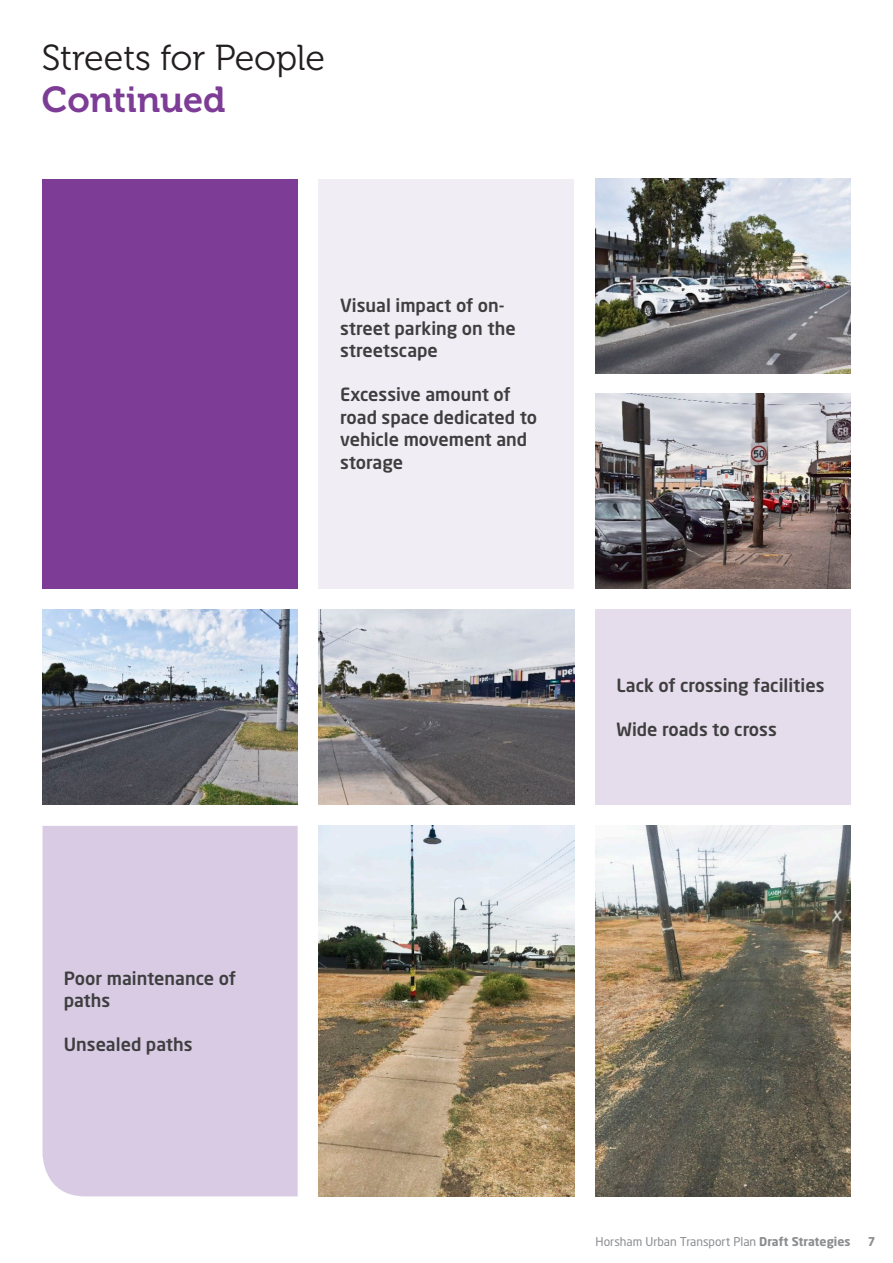
<style>
.page{position:relative;width:893px;height:1263px;background:#fff}
.page>*{position:absolute;margin:0;border:0;box-sizing:border-box;transform-origin:0 0}
.H1_sub{font:36px "Museo 300";letter-spacing:-.005em;color:#231f20}
.H1_sub-2{font:36px "Museo 700";color:#7d3d97}
.t1{font:500 18px/22.5px "Neo Sans Pro";color:#3e3e3f}
.t2{font:12px "Neo Sans Pro";color:#8b8d90}
.t3{font:700 12px "Neo Sans Pro";color:#8b8d90}
.s1{font-weight:700}
</style>
<div class="page">
<img style="left:43px;top:609px;width:255px;height:195px">
<img style="left:319px;top:609px;width:255px;height:195px">
<div style="left:595px;top:609px;width:256px;height:195px;background:#e5dcec"></div>
<img style="left:595px;top:826px;width:256px;height:370px">
<div style="left:43px;top:826px;width:255px;height:370px;background:#d9cbe4"></div>
<img style="left:319px;top:826px;width:255px;height:370px">
<img style="left:595px;top:393px;width:255px;height:195px">
<div style="left:319px;top:179px;width:255px;height:409px;background:#f1edf5"></div>
<img style="left:595px;top:179px;width:255px;height:195px">
<div style="left:43px;top:179px;width:255px;height:409px;background:#7d3d97"></div>
<p class="H1_sub" style="left:42px;top:38px;width:285px">Streets for People</p>
<p class="H1_sub-2" style="left:42px;top:79px;width:185px">Continued</p>
<p class="t1" style="left:340px;top:294px;width:177px">Visual impact of on&shy;street parking on the streetscape</p>
<p class="t1" style="left:340px;top:383px;width:199px">Excessive amount of road space dedicated to vehicle movement and storage</p>
<p class="t1" style="left:617px;top:674px;width:209px">Lack of crossing facilities</p>
<p class="t1" style="left:617px;top:717px;width:162px">Wide roads to cross</p>
<p class="t1" style="left:64px;top:966px;width:174px">Poor maintenance of paths</p>
<p class="t1" style="left:64px;top:1033px;width:130px">Unsealed paths</p>
<p class="t2" style="left:595px;top:1234px;width:256px">Horsham Urban Transport Plan <span class="s1">Draft Strategies</span></p>
<p class="t3" style="left:868px;top:1234px;width:9px">7</p>
</div>
